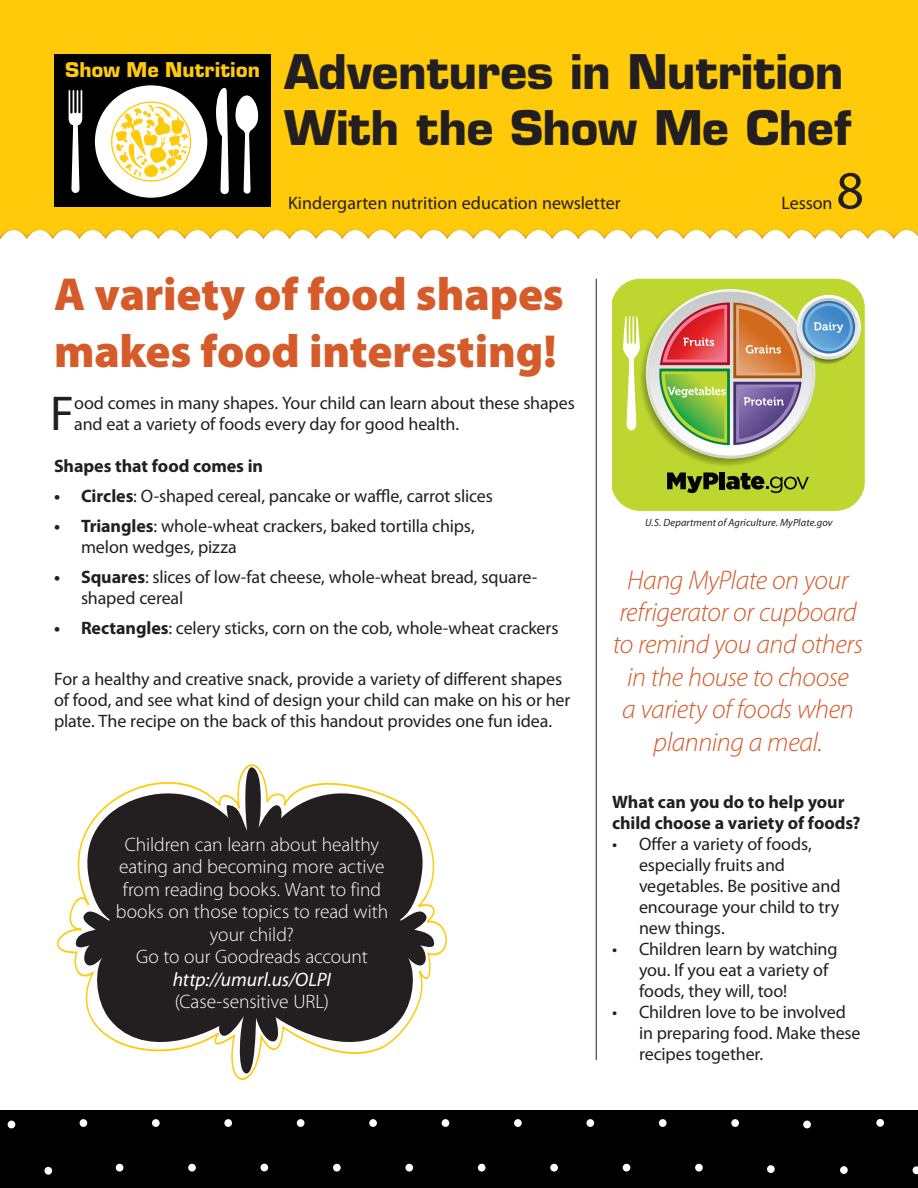
<style>
.page{position:relative;width:918px;height:1188px;background:#fff}
.page>*{position:absolute;margin:0;border:0;box-sizing:border-box;transform-origin:0 0}
.t1{font:54px "Myriad Pro";color:#231f20}
.t2{font:49.2px "Myriad Pro";color:#231f20}
.t3{font:700 46.5px/55.8px "Eurostile LT Std";letter-spacing:-.005em;color:#231f20;text-align:right}
.t4{font:900 46.5px/57px "Myriad Pro";letter-spacing:-.005em;color:#d55c2a}
.t5{font:italic 300 27px/32.4px "Myriad Pro";letter-spacing:-.015em;color:#d45b29;text-align:center}
.t6{font:300 19.5px/22.5px "Myriad Pro";letter-spacing:-.005em;color:#fff;text-align:center}
.t7{font:italic 19.5px "Myriad Pro";color:#fff}
.t8{font:18px/21px "Myriad Pro";letter-spacing:-.01em;color:#231f20}
.t9{font:700 18px/21px "Myriad Pro";letter-spacing:-.005em;color:#231f20}
.t10{font:italic 10.5px "Myriad Pro";letter-spacing:.01em;color:#231f20}
.s1{font-weight:700}
</style>
<div class="page">
<div style="left:0;top:0;width:918px;height:230px;background:#feca0a"></div>
<svg style="left:0;top:230px;width:918px;height:9px"></svg>
<div style="left:54px;top:54px;width:217px;height:153px;background:#000"></div>
<svg style="left:69px;top:90px;width:13px;height:103px"></svg>
<svg style="left:216px;top:88px;width:13px;height:106px"></svg>
<div style="left:95px;top:85px;width:112px;height:113px;background:#fff;border-radius:50%"></div>
<svg style="left:111px;top:101px;width:80px;height:81px"></svg>
<div style="left:112px;top:103px;width:78px;height:77px;background:#fff;border-radius:50%"></div>
<svg style="left:115px;top:105px;width:74px;height:72px"></svg>
<svg style="left:235px;top:95px;width:23px;height:99px"></svg>
<div style="left:0;top:1110px;width:918px;height:78px;background:#000"></div>
<div style="left:80px;top:1119px;width:7px;height:8px;background:#fff;border-radius:50%"></div>
<div style="left:152px;top:1119px;width:8px;height:8px;background:#fff;border-radius:50%"></div>
<div style="left:224px;top:1119px;width:8px;height:8px;background:#fff;border-radius:50%"></div>
<div style="left:297px;top:1119px;width:7px;height:8px;background:#fff;border-radius:50%"></div>
<div style="left:369px;top:1119px;width:8px;height:8px;background:#fff;border-radius:50%"></div>
<div style="left:442px;top:1119px;width:7px;height:8px;background:#fff;border-radius:50%"></div>
<div style="left:514px;top:1119px;width:8px;height:8px;background:#fff;border-radius:50%"></div>
<div style="left:586px;top:1119px;width:8px;height:8px;background:#fff;border-radius:50%"></div>
<div style="left:659px;top:1119px;width:8px;height:8px;background:#fff;border-radius:50%"></div>
<div style="left:731px;top:1119px;width:8px;height:8px;background:#fff;border-radius:50%"></div>
<div style="left:116px;top:1164px;width:7px;height:8px;background:#fff;border-radius:50%"></div>
<div style="left:188px;top:1164px;width:8px;height:8px;background:#fff;border-radius:50%"></div>
<div style="left:333px;top:1164px;width:8px;height:8px;background:#fff;border-radius:50%"></div>
<div style="left:405px;top:1164px;width:8px;height:8px;background:#fff;border-radius:50%"></div>
<div style="left:478px;top:1164px;width:8px;height:8px;background:#fff;border-radius:50%"></div>
<div style="left:550px;top:1164px;width:8px;height:8px;background:#fff;border-radius:50%"></div>
<div style="left:623px;top:1164px;width:7px;height:8px;background:#fff;border-radius:50%"></div>
<div style="left:695px;top:1164px;width:8px;height:8px;background:#fff;border-radius:50%"></div>
<div style="left:44px;top:1167px;width:8px;height:8px;background:#fff;border-radius:50%"></div>
<div style="left:8px;top:1121px;width:7px;height:7px;background:#fff;border-radius:50%"></div>
<div style="left:803px;top:1121px;width:8px;height:7px;background:#fff;border-radius:50%"></div>
<div style="left:767px;top:1165px;width:8px;height:8px;background:#fff;border-radius:50%"></div>
<div style="left:840px;top:1166px;width:8px;height:8px;background:#fff;border-radius:50%"></div>
<div style="left:260px;top:1164px;width:8px;height:7px;background:#fff;border-radius:50%"></div>
<div style="left:876px;top:1119px;width:8px;height:8px;background:#fff;border-radius:50%"></div>
<svg style="left:913px;top:1166px;width:5px;height:8px"></svg>
<svg style="left:613px;top:278px;width:252px;height:233px;background:#c1d83d"></svg>
<svg style="left:623px;top:289px;width:236px;height:177px;background:#b7b46e"></svg>
<svg style="left:667px;top:472px;width:51px;height:21px"></svg>
<div style="left:720px;top:472px;width:5px;height:17px;background:#040503"></div>
<svg style="left:726px;top:473px;width:83px;height:20px;background:#7b8b1f"></svg>
<svg style="left:57px;top:764px;width:390px;height:316px;fill:#231f20"></svg>
<hr style="left:596px;top:279px;width:1px;height:781px;background:#231f20">
<h3 class="t3" style="left:65px;top:44px;width:788px"><sup>Show</sup> <sup>Me</sup> <sup>Nutrition</sup> Adventures in Nutrition<br>With the Show Me Chef</h3>
<h1 class="t1" style="left:836px;top:157px;width:29px">8</h1>
<p class="t8" style="left:288px;top:192px;width:334px">Kindergarten nutrition education newsletter</p>
<p class="t8" style="left:782px;top:192px;width:52px">Lesson</p>
<h3 class="t4" style="left:54px;top:266px;width:511px">A variety of food shapes makes food interesting!</h3>
<h2 class="t2" style="left:50px;top:383px;width:25px">F</h2>
<p class="t8" style="left:74px;top:392px;width:502px">ood comes in many shapes. Your child can learn about these shapes and eat a variety of foods every day for good health.</p>
<p class="t9" style="left:54px;top:455px;width:211px">Shapes that food comes in</p>
<p class="t8" style="left:54px;top:485px;width:440px"><span class="s1">• Circles</span>: O-shaped cereal, pancake or waffle, carrot slices</p>
<p class="t8" style="left:81px;top:515px;width:395px;text-indent:-27px"><span class="s1">• Triangles</span>: whole-wheat crackers, baked tortilla chips, melon wedges, pizza</p>
<p class="t8" style="left:81px;top:566px;width:458px;text-indent:-27px"><span class="s1">• Squares</span>: slices of low-fat cheese, whole-wheat bread, square&shy;shaped cereal</p>
<p class="t8" style="left:54px;top:617px;width:506px"><span class="s1">• Rectangles</span>: celery sticks, corn on the cob, whole-wheat crackers</p>
<p class="t8" style="left:54px;top:668px;width:518px">For a healthy and creative snack, provide a variety of different shapes of food, and see what kind of design your child can make on his or her plate. The recipe on the back of this handout provides one fun idea.</p>
<p class="t6" style="left:116px;top:833px;width:274px">Children can learn about healthy eating and becoming more active from reading books. Want to find books on those topics to read with your child?<br>Go to our Goodreads account</p>
<p class="t7" style="left:173px;top:967px;width:160px">http://umurl.us/OLPI</p>
<p class="t6" style="left:175px;top:991px;width:156px">(Case-sensitive URL)</p>
<p class="t10" style="left:645px;top:516px;width:189px">U.S. Department of Agriculture. MyPlate.gov</p>
<h3 class="t5" style="left:613px;top:564px;width:252px">Hang MyPlate on your refrigerator or cupboard to remind you and others in the house to choose<br>a variety of foods when planning a meal.</h3>
<p class="t9" style="left:612px;top:791px;width:250px">What can you do to help your child choose a variety of foods?</p>
<p class="t8" style="left:639px;top:833px;width:203px;text-indent:-27px">• Offer a variety of foods, especially fruits and vegetables. Be positive and encourage your child to try new things.</p>
<p class="t8" style="left:639px;top:938px;width:200px;text-indent:-27px">• Children learn by watching you. If you eat a variety of foods, they will, too!</p>
<p class="t8" style="left:639px;top:1001px;width:223px;text-indent:-27px">• Children love to be involved in preparing food. Make these recipes together.</p>
</div>
